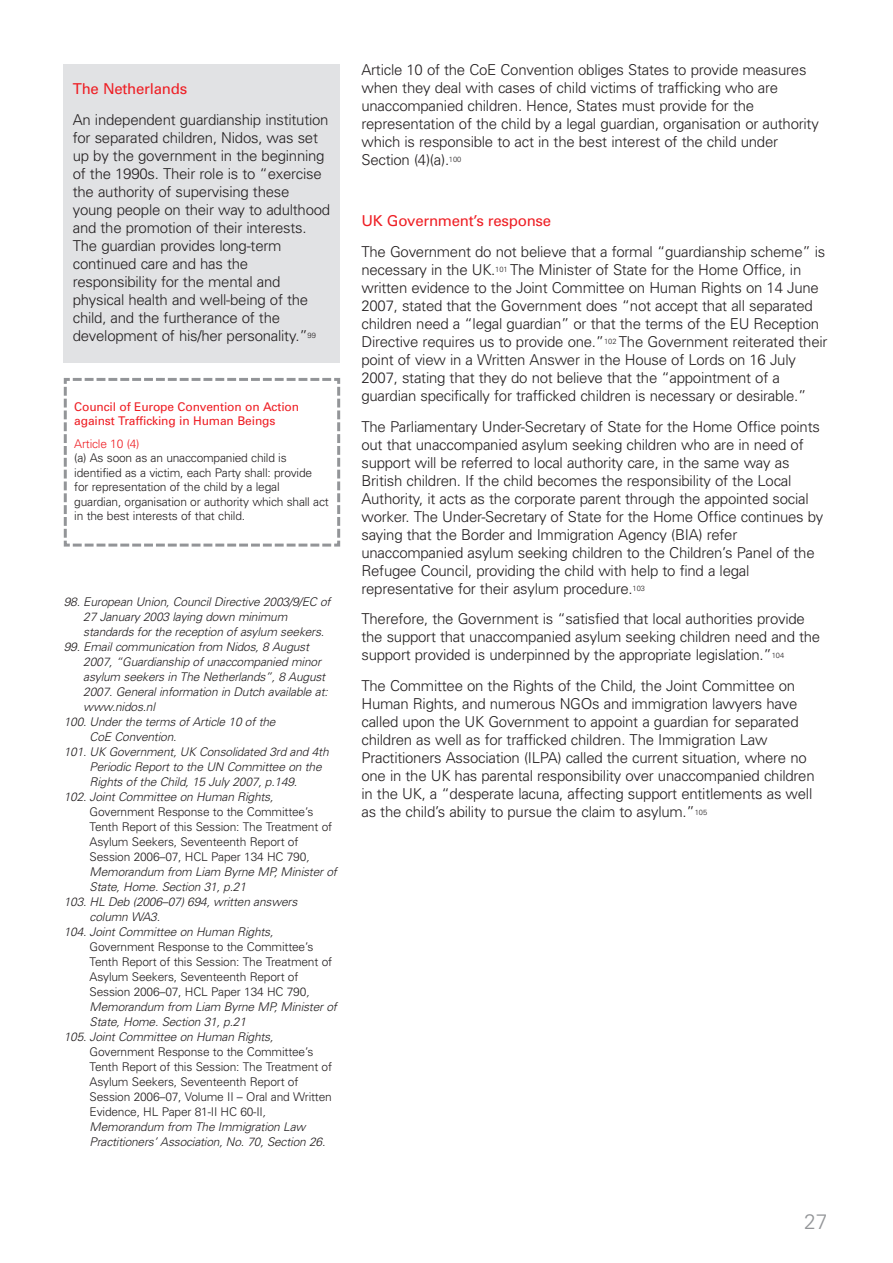
<style>
.page{position:relative;width:893px;height:1263px;background:#fff}
.page>*{position:absolute;margin:0;border:0;box-sizing:border-box;transform-origin:0 0}
.t1{font:300 21px "Univers";color:#939598}
.t2{font:300 15px/18px "Univers";letter-spacing:-.015em;color:#231f20}
.t3{font:15px "Univers";letter-spacing:-.015em;color:#ee1e24}
.t4{font:300 12px/15px "Univers";letter-spacing:-.015em;color:#231f20}
.t5{font:italic 300 12px/15px "Univers";letter-spacing:-.015em;color:#231f20}
.t6{font:12px/14.4px "Univers";letter-spacing:-.01em;color:#ee1e24}
.t7{font:300 12px "Univers";letter-spacing:-.015em;color:#ee1e24}
.s1{font-style:italic}
</style>
<div class="page">
<svg style="left:63px;top:378px;width:278px;height:169px"></svg>
<div style="left:64px;top:64px;width:276px;height:299px;background:#e1e2e4"></div>
<p class="t3" style="left:73px;top:83px;width:116px">The Netherlands</p>
<p class="t2" style="left:73px;top:112px;width:259px">An independent guardianship institution for separated children, Nidos, was set up by the government in the beginning of the 1990s. Their role is to “exercise the authority of supervising these young people on their way to adulthood and the promotion of their interests.<br>The guardian provides long-term continued care and has the responsibility for the mental and physical health and well-being of the child, and the furtherance of the development of his/her personality.”<sup>99</sup></p>
<p class="t6" style="left:74px;top:400px;width:226px">Council of Europe Convention on Action against Trafficking in Human Beings</p>
<p class="t7" style="left:74px;top:439px;width:67px">Article 10 (4)</p>
<p class="t4" style="left:74px;top:452px;width:256px;line-height:14.4px">(a) As soon as an unaccompanied child is identified as a victim, each Party shall: provide for representation of the child by a legal guardian, organisation or authority which shall act in the best interests of that child.</p>
<p class="t5" style="left:83px;top:595px;width:249px;text-indent:-20px">98. European Union, Council Directive 2003/9/EC of<br>27 January 2003 laying down minimum standards for the reception of asylum seekers.</p>
<p class="t5" style="left:64px;top:640px;width:247px">99. Email communication from Nidos, 8 August</p>
<p class="t5" style="left:83px;top:655px;width:239px">2007, “Guardianship of unaccompanied minor</p>
<p class="t5" style="left:83px;top:670px;width:244px">asylum seekers in The Netherlands”, 8 August</p>
<p class="t5" style="left:83px;top:685px;width:246px">2007. General information in Dutch available at:</p>
<p class="t5" style="left:83px;top:700px;width:73px">www.nidos.nl</p>
<p class="t5" style="left:64px;top:715px;width:213px">100. Under the terms of Article 10 of the</p>
<p class="t5" style="left:90px;top:730px;width:88px">CoE Convention.</p>
<p class="t5" style="left:64px;top:745px;width:266px">101. UK Government, UK Consolidated 3rd and 4th</p>
<p class="t5" style="left:90px;top:760px;width:234px">Periodic Report to the UN Committee on the</p>
<p class="t5" style="left:90px;top:775px;width:209px">Rights of the Child, 15 July 2007, p.149.</p>
<p class="t5" style="left:64px;top:790px;width:211px">102. Joint Committee on Human Rights,</p>
<p class="t4" style="left:90px;top:805px;width:225px">Government Response to the Committee’s</p>
<p class="t4" style="left:90px;top:820px;width:244px">Tenth Report of this Session: The Treatment of</p>
<p class="t4" style="left:90px;top:835px;width:210px">Asylum Seekers, Seventeenth Report of</p>
<p class="t4" style="left:90px;top:850px;width:221px">Session 2006–07, HCL Paper 134 HC 790<span class="s1">,</span></p>
<p class="t5" style="left:90px;top:865px;width:249px">Memorandum from Liam Byrne MP, Minister of</p>
<p class="t5" style="left:90px;top:880px;width:158px">State, Home. Section 31, p.21</p>
<p class="t5" style="left:64px;top:895px;width:235px">103. HL Deb (2006–07) 694, written answers</p>
<p class="t5" style="left:90px;top:910px;width:72px">column WA3.</p>
<p class="t5" style="left:64px;top:925px;width:211px">104. Joint Committee on Human Rights,</p>
<p class="t4" style="left:90px;top:940px;width:225px">Government Response to the Committee’s</p>
<p class="t4" style="left:90px;top:955px;width:244px">Tenth Report of this Session: The Treatment of</p>
<p class="t4" style="left:90px;top:970px;width:210px">Asylum Seekers, Seventeenth Report of</p>
<p class="t4" style="left:90px;top:985px;width:221px">Session 2006–07, HCL Paper 134 HC 790<span class="s1">,</span></p>
<p class="t5" style="left:90px;top:1000px;width:249px">Memorandum from Liam Byrne MP, Minister of</p>
<p class="t5" style="left:90px;top:1015px;width:158px">State, Home. Section 31, p.21</p>
<p class="t5" style="left:64px;top:1030px;width:211px">105. Joint Committee on Human Rights,</p>
<p class="t4" style="left:90px;top:1045px;width:244px">Government Response to the Committee’s Tenth Report of this Session: The Treatment of Asylum Seekers, Seventeenth Report of Session 2006–07, Volume II – Oral and Written Evidence, HL Paper 81-II HC 60-II<span class="s1">, Memorandum from The Immigration Law Practitioners’ Association, No. 70, Section 26.</span></p>
<p class="t2" style="left:361px;top:62px;width:459px">Article 10 of the CoE Convention obliges States to provide measures when they deal with cases of child victims of trafficking who are unaccompanied children. Hence, States must provide for the representation of the child by a legal guardian, organisation or authority which is responsible to act in the best interest of the child under Section (4)(a).<sup>100</sup></p>
<p class="t3" style="left:361px;top:215px;width:191px">UK Government’s response</p>
<p class="t2" style="left:361px;top:244px;width:468px">The Government do not believe that a formal “guardianship scheme” is necessary in the UK.<sup>101</sup> The Minister of State for the Home Office, in written evidence to the Joint Committee on Human Rights on 14 June 2007, stated that the Government does “not accept that all separated children need a “legal guardian” or that the terms of the EU Reception Directive requires us to provide one.”<sup>102</sup> The Government reiterated their point of view in a Written Answer in the House of Lords on 16 July 2007, stating that they do not believe that the “appointment of a guardian specifically for trafficked children is necessary or desirable.”</p>
<p class="t2" style="left:361px;top:419px;width:463px">The Parliamentary Under-Secretary of State for the Home Office points out that unaccompanied asylum seeking children who are in need of support will be referred to local authority care, in the same way as British children. If the child becomes the responsibility of the Local Authority, it acts as the corporate parent through the appointed social worker. The Under-Secretary of State for the Home Office continues by saying that the Border and Immigration Agency (BIA) refer unaccompanied asylum seeking children to the Children’s Panel of the Refugee Council, providing the child with help to find a legal representative for their asylum procedure.<sup>103</sup></p>
<p class="t2" style="left:361px;top:611px;width:460px">Therefore, the Government is “satisfied that local authorities provide the support that unaccompanied asylum seeking children need and the support provided is underpinned by the appropriate legislation.”<sup>104</sup></p>
<p class="t2" style="left:361px;top:678px;width:455px">The Committee on the Rights of the Child, the Joint Committee on Human Rights, and numerous NGOs and immigration lawyers have called upon the UK Government to appoint a guardian for separated children as well as for trafficked children. The Immigration Law Practitioners Association (ILPA) called the current situation, where no one in the UK has parental responsibility over unaccompanied children in the UK, a “desperate lacuna, affecting support entitlements as well as the child’s ability to pursue the claim to asylum.”<sup>105</sup></p>
<h1 class="t1" style="left:804px;top:1213px;width:25px">27</h1>
</div>
